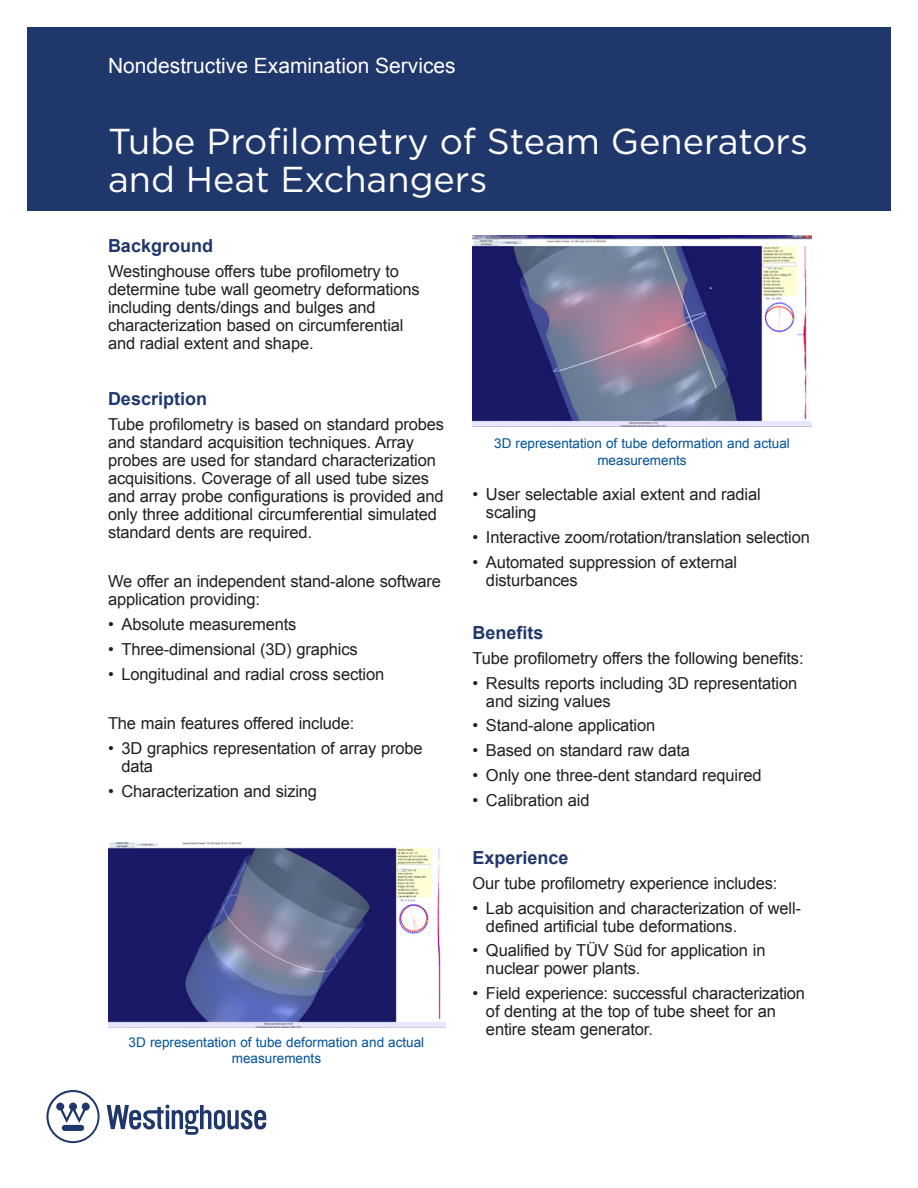
<style>
.page{position:relative;width:918px;height:1188px;background:#fff}
.page>*{position:absolute;margin:0;border:0;box-sizing:border-box;transform-origin:0 0}
.t1{font:36px/37.5px "Gotham";color:#fff}
.Cost_Center{font:21px "Arial";color:#fff}
.BLUE_TITLES{font:700 18px "Arial";color:#1f376b}
.BULLET_Level_1{font:16.5px/18px "Arial";letter-spacing:-.01em;color:#231f20}
.BULLET_Level_1-2{font:13.5px/16.2px "Arial";color:#01529a;text-align:center}
</style>
<div class="page">
<div style="left:27px;top:27px;width:864px;height:184px;background:#1f376b"></div>
<svg style="left:46px;top:1090px;width:54px;height:53px"></svg>
<svg style="left:107px;top:1105px;width:159px;height:30px"></svg>
<img style="left:108px;top:842px;width:338px;height:185px">
<img style="left:472px;top:235px;width:340px;height:191px">
<p class="Cost_Center" style="left:108px;top:52px;width:349px">Nondestructive Examination Services</p>
<p class="t1" style="left:108px;top:122px;width:702px">Tube Profilometry of Steam Generators and Heat Exchangers</p>
<p class="BLUE_TITLES" style="left:108px;top:234px;width:107px">Background</p>
<p class="BULLET_Level_1" style="left:108px;top:262px;width:313px">Westinghouse offers tube profilometry to determine tube wall geometry deformations including dents/dings and bulges and characterization based on circumferential and radial extent and shape.</p>
<p class="BLUE_TITLES" style="left:108px;top:387px;width:101px">Description</p>
<p class="BULLET_Level_1" style="left:108px;top:415px;width:338px">Tube profilometry is based on standard probes and standard acquisition techniques. Array probes are used for standard characterization acquisitions. Coverage of all used tube sizes and array probe configurations is provided and only three additional circumferential simulated standard dents are required.</p>
<p class="BULLET_Level_1" style="left:108px;top:573px;width:335px">We offer an independent stand-alone software application providing:</p>
<p class="BULLET_Level_1" style="left:108px;top:615px;width:190px">• Absolute measurements</p>
<p class="BULLET_Level_1" style="left:108px;top:640px;width:251px">• Three-dimensional (3D) graphics</p>
<p class="BULLET_Level_1" style="left:108px;top:665px;width:278px">• Longitudinal and radial cross section</p>
<p class="BULLET_Level_1" style="left:108px;top:714px;width:248px">The main features offered include:</p>
<p class="BULLET_Level_1" style="left:121px;top:739px;width:303px;text-indent:-13px">• 3D graphics representation of array probe data</p>
<p class="BULLET_Level_1" style="left:108px;top:782px;width:211px">• Characterization and sizing</p>
<p class="BULLET_Level_1-2" style="left:129px;top:1034px;width:297px">3D representation of tube deformation and actual measurements</p>
<p class="BULLET_Level_1-2" style="left:494px;top:436px;width:297px">3D representation of tube deformation and actual measurements</p>
<p class="BULLET_Level_1" style="left:486px;top:486px;width:276px;text-indent:-13px">• User selectable axial extent and radial scaling</p>
<p class="BULLET_Level_1" style="left:472px;top:528px;width:339px">• Interactive zoom/rotation/translation selection</p>
<p class="BULLET_Level_1" style="left:486px;top:553px;width:253px;text-indent:-13px">• Automated suppression of external disturbances</p>
<p class="BLUE_TITLES" style="left:472px;top:621px;width:73px">Benefits</p>
<p class="BULLET_Level_1" style="left:472px;top:649px;width:333px">Tube profilometry offers the following benefits:</p>
<p class="BULLET_Level_1" style="left:486px;top:674px;width:313px;text-indent:-13px">• Results reports including 3D representation and sizing values</p>
<p class="BULLET_Level_1" style="left:472px;top:717px;width:184px">• Stand-alone application</p>
<p class="BULLET_Level_1" style="left:472px;top:741px;width:219px">• Based on standard raw data</p>
<p class="BULLET_Level_1" style="left:472px;top:766px;width:291px">• Only one three-dent standard required</p>
<p class="BULLET_Level_1" style="left:472px;top:791px;width:119px">• Calibration aid</p>
<p class="BLUE_TITLES" style="left:472px;top:846px;width:98px">Experience</p>
<p class="BULLET_Level_1" style="left:472px;top:874px;width:307px">Our tube profilometry experience includes:</p>
<p class="BULLET_Level_1" style="left:486px;top:899px;width:317px;text-indent:-13px">• Lab acquisition and characterization of well&shy;defined artificial tube deformations.</p>
<p class="BULLET_Level_1" style="left:486px;top:942px;width:281px;text-indent:-13px">• Qualified by TÜV Süd for application in nuclear power plants.</p>
<p class="BULLET_Level_1" style="left:486px;top:984px;width:320px;text-indent:-13px">• Field experience: successful characterization of denting at the top of tube sheet for an entire steam generator.</p>
</div>
